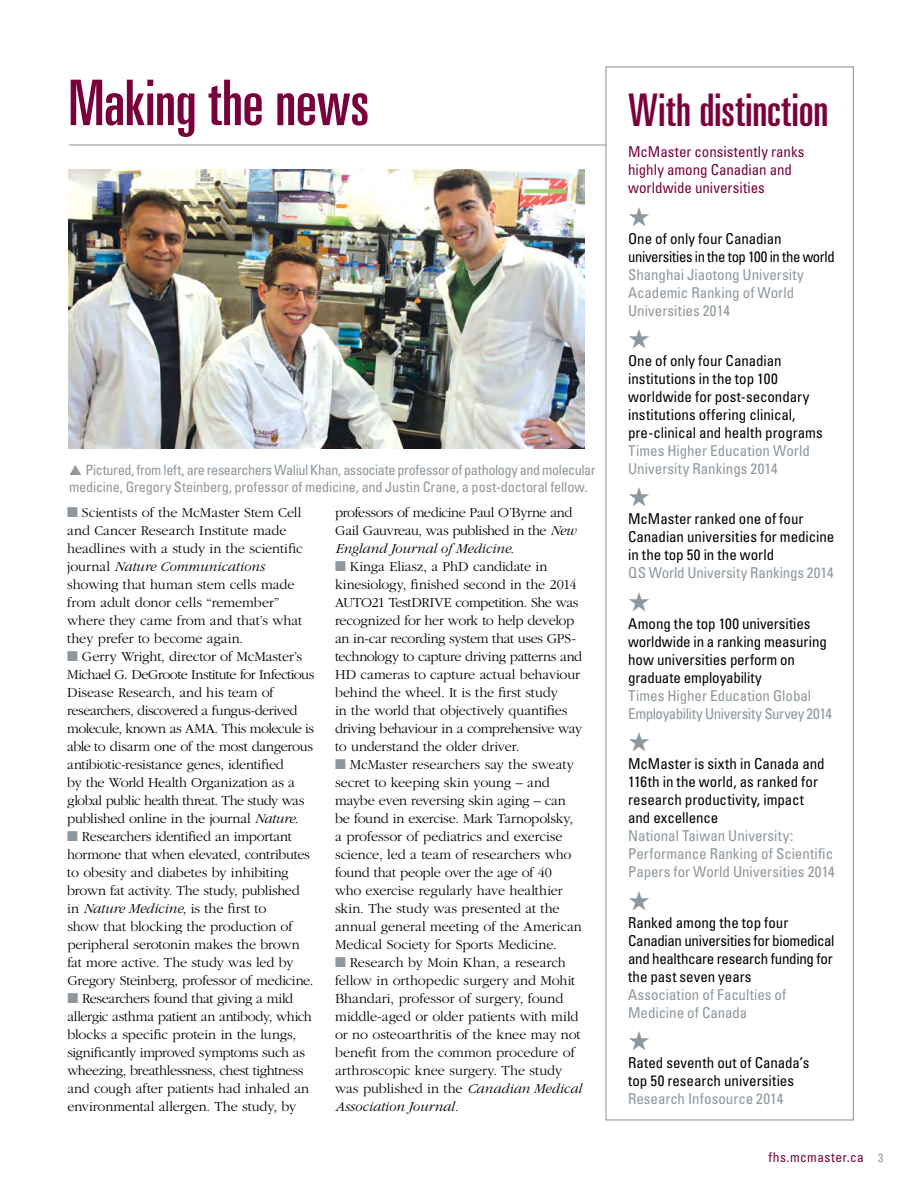
<style>
.page{position:relative;width:918px;height:1188px;background:#fff}
.page>*{position:absolute;margin:0;border:0;box-sizing:border-box;transform-origin:0 0}
.t1{font:ultra-condensed 63px "Univers";letter-spacing:-.005em;color:#7a003c}
.t2{font:ultra-condensed 45px "Univers";letter-spacing:.005em;color:#7a003c}
.t3{font:condensed 15px/18px "Univers";letter-spacing:-.005em;color:#000}
.t4{font:condensed 15px/18px "Univers";color:#8e979d}
.t5{font:condensed 15px/18px "Univers";color:#7a003c}
.t6{font:300 14.25px/18px "Garamond";letter-spacing:-.01em;color:#000}
.t7{font:condensed 14.25px/17.1px "Univers";letter-spacing:-.015em;color:#8e979d}
.t8{font:300 14.25px/18px "Garamond";letter-spacing:-.03em;color:#000}
.t9{font:condensed 13.5px "Univers";letter-spacing:.025em;color:#7a003c}
.s1{color:#8e979d}
.s2{font-style:italic}
.s3{font-size:12px;color:#8e979d}
</style>
<div class="page">
<hr style="left:69px;top:144px;width:537px;height:2px;background:#8e979d">
<img style="left:69px;top:170px;width:515px;height:279px">
<h1 class="t1" style="left:68px;top:67px;width:302px">Making the news</h1>
<p class="t7" style="left:69px;top:461px;width:528px">▲ Pictured, from left, are researchers Waliul Khan, associate professor of pathology and molecular medicine, Gregory Steinberg, professor of medicine, and Justin Crane, a post-doctoral fellow.</p>
<p class="t6" style="left:67px;top:504px;width:237px"><span class="s1">■</span> Scientists of the McMaster Stem Cell and Cancer Research Institute made headlines with a study in the scientific journal <span class="s2">Nature Communications </span>showing that human stem cells made from adult donor cells “remember” where they came from and that’s what they prefer to become again.</p>
<p class="t6" style="left:67px;top:648px;width:249px"><span class="s1">■</span> Gerry Wright, director of McMaster’s Michael G. DeGroote Institute for Infectious Disease Research, and his team of researchers, discovered a fungus-derived molecule, known as AMA. This molecule is able to disarm one of the most dangerous antibiotic-resistance genes, identified<br>by the World Health Organization as a global public health threat. The study was published online in the journal <span class="s2">Nature</span>.</p>
<p class="t6" style="left:67px;top:828px;width:248px"><span class="s1">■</span> Researchers identified an important hormone that when elevated, contributes to obesity and diabetes by inhibiting brown fat activity. The study, published in <span class="s2">Nature Medicine</span>, is the first to<br>show that blocking the production of peripheral serotonin makes the brown fat more active. The study was led by Gregory Steinberg, professor of medicine.</p>
<p class="t6" style="left:67px;top:990px;width:246px"><span class="s1">■</span> Researchers found that giving a mild allergic asthma patient an antibody, which blocks a specific protein in the lungs, significantly improved symptoms such as wheezing, breathlessness, chest tightness and cough after patients had inhaled an environmental allergen. The study, by</p>
<p class="t8" style="left:335px;top:504px;width:242px">professors of medicine Paul O’Byrne and<br>Gail Gauvreau, was published in the <span class="s2">New<br>England Journal of Medicine</span>.</p>
<p class="t6" style="left:335px;top:558px;width:249px"><span class="s1">■</span> Kinga Eliasz, a PhD candidate in kinesiology, finished second in the 2014<br>AUTO21 TestDRIVE competition. She was recognized for her work to help develop an in-car recording system that uses GPS&shy;technology to capture driving patterns and HD cameras to capture actual behaviour behind the wheel. It is the first study<br>in the world that objectively quantifies driving behaviour in a comprehensive way to understand the older driver.</p>
<p class="t6" style="left:335px;top:756px;width:248px"><span class="s1">■</span> McMaster researchers say the sweaty secret to keeping skin young – and maybe even reversing skin aging – can be found in exercise. Mark Tarnopolsky, a professor of pediatrics and exercise science, led a team of researchers who found that people over the age of 40 who exercise regularly have healthier skin. The study was presented at the annual general meeting of the American Medical Society for Sports Medicine.</p>
<p class="t6" style="left:335px;top:954px;width:248px"><span class="s1">■</span> Research by Moin Khan, a research fellow in orthopedic surgery and Mohit Bhandari, professor of surgery, found middle-aged or older patients with mild or no osteoarthritis of the knee may not benefit from the common procedure of arthroscopic knee surgery. The study was published in the <span class="s2">Canadian Medical Association Journal.</span></p>
<h2 class="t2" style="left:628px;top:84px;width:202px">With distinction</h2>
<p class="t5" style="left:628px;top:143px;width:178px">McMaster consistently ranks highly among Canadian and worldwide universities</p>
<p class="t3" style="left:628px;top:229px;width:208px">One of only four Canadian universities in the top 100 in the world</p>
<p class="t4" style="left:628px;top:265px;width:177px">Shanghai Jiaotong University<br>Academic Ranking of World<br>Universities 2014</p>
<p class="t3" style="left:628px;top:351px;width:196px">One of only four Canadian institutions in the top 100 worldwide for post-secondary institutions offering clinical, pre-clinical and health programs</p>
<p class="t4" style="left:628px;top:441px;width:183px">Times Higher Education World<br>University Rankings 2014</p>
<p class="t3" style="left:628px;top:510px;width:208px">McMaster ranked one of four<br>Canadian universities for medicine in the top 50 in the world</p>
<p class="t4" style="left:628px;top:564px;width:207px">QS World University Rankings 2014</p>
<p class="t3" style="left:628px;top:614px;width:200px">Among the top 100 universities worldwide in a ranking measuring how universities perform on graduate employability</p>
<p class="t4" style="left:628px;top:686px;width:206px">Times Higher Education Global<br>Employability University Survey 2014</p>
<p class="t3" style="left:628px;top:755px;width:198px">McMaster is sixth in Canada and<br>116th in the world, as ranked for research productivity, impact and excellence</p>
<p class="t4" style="left:628px;top:827px;width:208px">National Taiwan University:<br>Performance Ranking of Scientific<br>Papers for World Universities 2014</p>
<p class="t3" style="left:628px;top:913px;width:208px">Ranked among the top four<br>Canadian universities for biomedical and healthcare research funding for the past seven years</p>
<p class="t4" style="left:628px;top:985px;width:160px">Association of Faculties of<br>Medicine of Canada</p>
<p class="t3" style="left:628px;top:1053px;width:183px">Rated seventh out of Canada’s top 50 research universities</p>
<p class="t4" style="left:628px;top:1089px;width:157px">Research Infosource 2014</p>
<p class="t9" style="left:769px;top:1148px;width:116px">fhs.mcmaster.ca <span class="s3">3</span></p>
</div>
